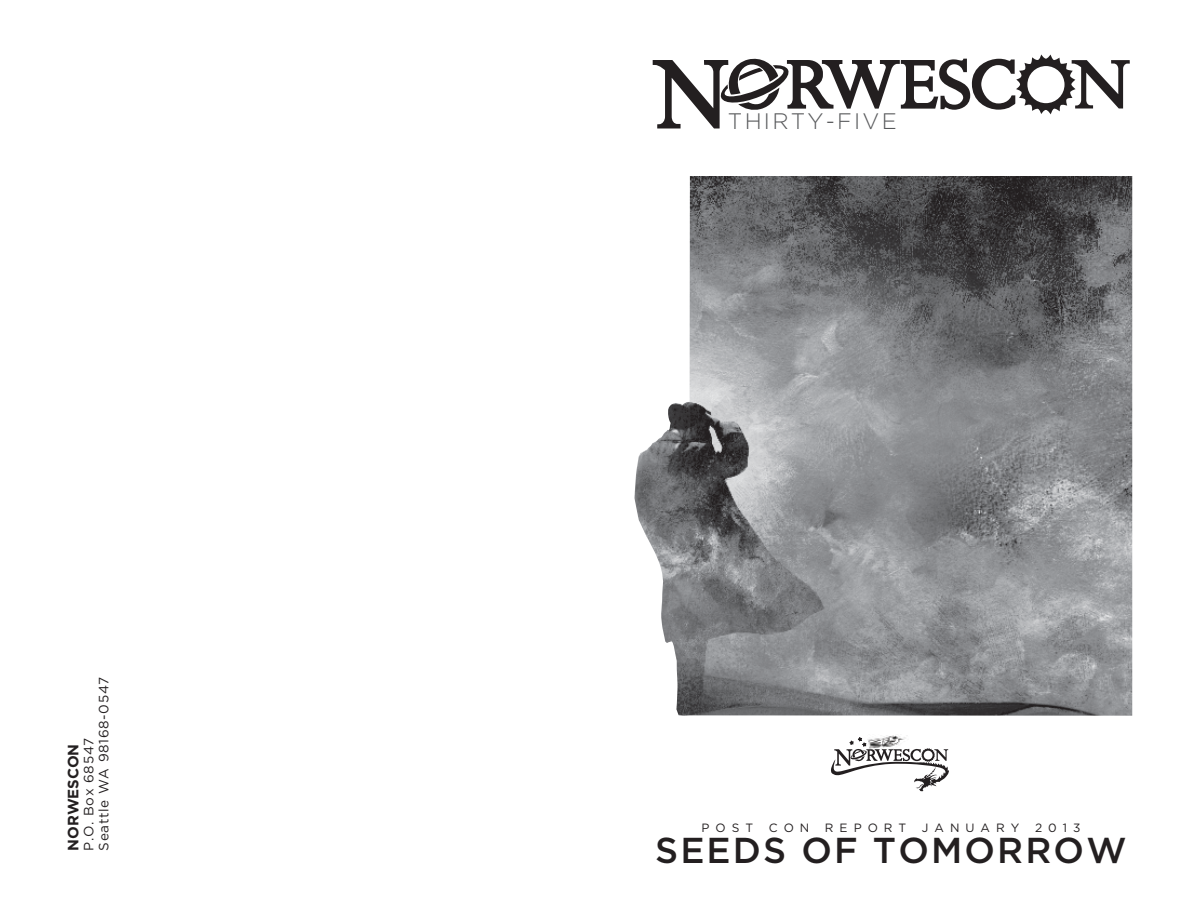
<style>
.page{position:relative;width:1188px;height:918px;background:#fff}
.page>*{position:absolute;margin:0;border:0;box-sizing:border-box;transform-origin:0 0}
.t1{font:500 36px "Gotham";letter-spacing:.06em;color:#231f20}
.t2{font:300 22.5px "Gotham";letter-spacing:.1em;color:#58595b}
.t3{font:700 15px "Gotham";letter-spacing:-.01em;color:#231f20}
.t4{font:13.5px/15px "Gotham";letter-spacing:.05em;color:#231f20}
.t5{font:12px "Gotham";color:#231f20}
</style>
<div class="page">
<svg style="left:653px;top:54px;width:477px;height:74px"></svg>
<img style="left:884px;top:735px;width:16px;height:2px">
<svg style="left:831px;top:737px;width:118px;height:54px"></svg>
<img style="left:634px;top:176px;width:498px;height:540px">
<p class="t4" style="left:81px;top:850px;width:175px;rotate:-90deg">P.O. Box 68547<br>Seattle WA 98168-0547</p>
<p class="t3" style="left:64px;top:850px;width:108px;rotate:-90deg">NORWESCON</p>
<h2 class="t2" style="left:728px;top:108px;width:170px">THIRTY-FIVE</h2>
<p class="t5" style="left:702px;top:821px;width:53px">POST</p>
<p class="t5" style="left:769px;top:821px;width:42px">CON</p>
<p class="t5" style="left:825px;top:821px;width:83px">REPORT</p>
<p class="t5" style="left:922px;top:821px;width:99px">JANUARY</p>
<p class="t5" style="left:1035px;top:821px;width:47px">2013</p>
<h1 class="t1" style="left:655px;top:830px;width:473px">SEEDS OF TOMORROW</h1>
</div>
